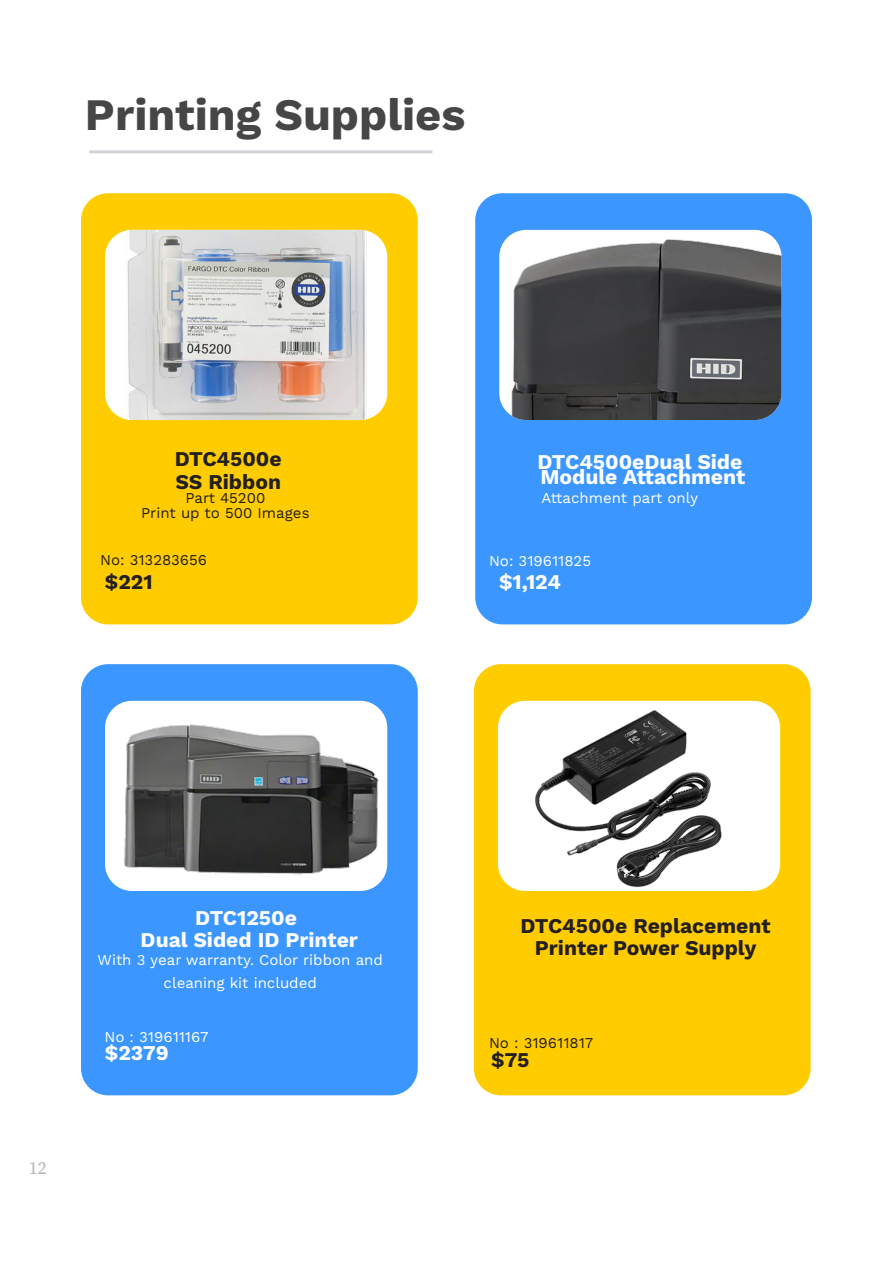
<style>
.page{position:relative;width:893px;height:1263px;background:#fff}
.page>*{position:absolute;margin:0;border:0;box-sizing:border-box;transform-origin:0 0}
.Paragraph_Style_15{font:700 45px "Work Sans";color:#464646}
.Paragraph_Style_18{font:700 21px "Work Sans";color:#fff}
.Paragraph_Style_18-2{font:700 21px/22.5px "Work Sans";color:#231f20;text-align:center}
.t1{font:18px "Source Serif Pro";color:#b5b5b5}
.Paragraph_Style_19{font:15px "Work Sans";color:#fff}
.Paragraph_Style_19-2{font:15px "Work Sans";color:#231f20}
</style>
<div class="page">
<hr style="left:89px;top:150px;width:343px;height:3px;background:#d0d3d8">
<div style="left:81px;top:193px;width:337px;height:431px;background:#fc0;border-radius:27px"></div>
<div style="left:105px;top:230px;width:282px;height:190px;background:#fff;border-radius:27px"></div>
<img style="left:124px;top:230px;width:246px;height:190px">
<div style="left:475px;top:193px;width:337px;height:431px;background:#3b97ff;border-radius:27px"></div>
<img style="left:499px;top:230px;width:282px;height:190px">
<div style="left:81px;top:664px;width:337px;height:431px;background:#3b97ff;border-radius:27px"></div>
<div style="left:105px;top:701px;width:282px;height:190px;background:#fff;border-radius:27px"></div>
<img style="left:121px;top:701px;width:263px;height:190px">
<div style="left:474px;top:664px;width:337px;height:431px;background:#fc0;border-radius:27px"></div>
<div style="left:498px;top:701px;width:282px;height:190px;background:#fff;border-radius:27px"></div>
<img style="left:535px;top:710px;width:187px;height:178px">
<p class="Paragraph_Style_15" style="left:85px;top:89px;width:382px">Printing Supplies</p>
<p class="Paragraph_Style_18-2" style="left:175px;top:449px;width:109px">DTC4500e</p>
<p class="Paragraph_Style_18-2" style="left:175px;top:471px;width:107px">SS Ribbon</p>
<p class="Paragraph_Style_18" style="left:537px;top:450px;width:206px">DTC4500eDual Side</p>
<p class="Paragraph_Style_18" style="left:541px;top:465px;width:206px">Module Attachment</p>
<p class="Paragraph_Style_19-2" style="left:185px;top:489px;width:82px">Part 45200</p>
<p class="Paragraph_Style_19-2" style="left:141px;top:504px;width:170px">Print up to 500 Images</p>
<p class="Paragraph_Style_19" style="left:542px;top:489px;width:158px">Attachment part only</p>
<p class="Paragraph_Style_19-2" style="left:100px;top:551px;width:108px">No: 313283656</p>
<p class="Paragraph_Style_19" style="left:489px;top:552px;width:104px">No: 319611825</p>
<p class="Paragraph_Style_18-2" style="left:105px;top:571px;width:49px">$221</p>
<p class="Paragraph_Style_18" style="left:499px;top:569px;width:63px">$1,124</p>
<p class="t1" style="left:29px;top:1156px;width:19px">12</p>
<p class="Paragraph_Style_18" style="left:195px;top:905px;width:103px">DTC1250e</p>
<p class="Paragraph_Style_18" style="left:141px;top:928px;width:219px">Dual Sided ID Printer</p>
<p class="Paragraph_Style_19" style="left:98px;top:951px;width:287px">With 3 year warranty. Color ribbon and</p>
<p class="Paragraph_Style_19" style="left:164px;top:973px;width:155px">cleaning kit included</p>
<p class="Paragraph_Style_19" style="left:105px;top:1027px;width:106px">No : 319611167</p>
<p class="Paragraph_Style_18" style="left:105px;top:1040px;width:65px">$2379</p>
<p class="Paragraph_Style_18-2" style="left:520px;top:915px;width:252px">DTC4500e Replacement<br>Printer Power Supply</p>
<p class="Paragraph_Style_19-2" style="left:489px;top:1034px;width:106px">No : 319611817</p>
<p class="Paragraph_Style_18-2" style="left:491px;top:1049px;width:40px">$75</p>
</div>
